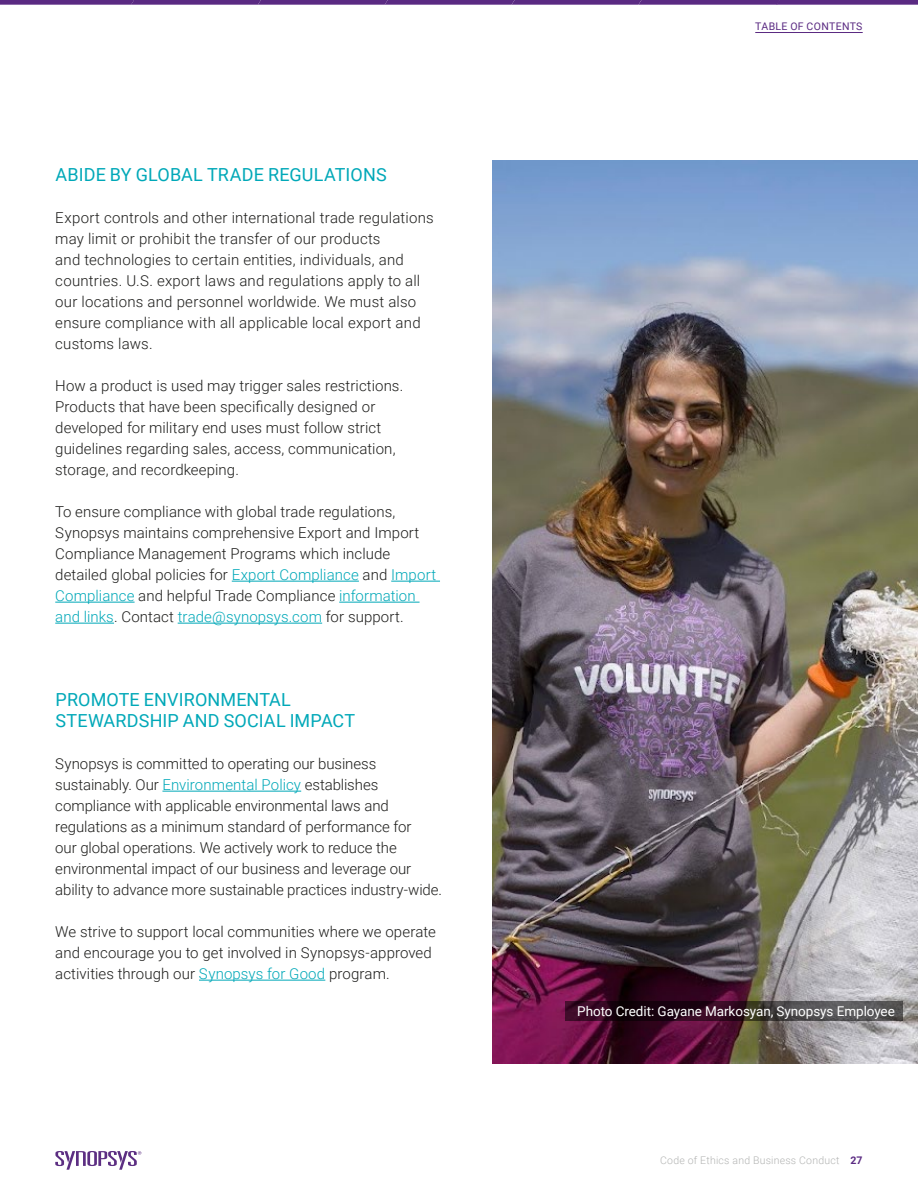
<style>
.page{position:relative;width:918px;height:1188px;background:#fff}
.page>*{position:absolute;margin:0;border:0;box-sizing:border-box;transform-origin:0 0}
.t1{font:18px/21px "Roboto";letter-spacing:.005em;color:#00a8b8}
.t2{font:300 15px/21px "Roboto";letter-spacing:.005em;color:#1d1d1b}
.t3{font:13.5px "Roboto";letter-spacing:-.005em;color:#fff}
.t4{font:300 10.5px "Roboto";letter-spacing:.02em;color:#b3b4b3}
.t5{font:10.5px "Roboto";letter-spacing:.035em;color:#5a2a82}
.s1{color:#00a8b8}
.s2{font-weight:700;color:#5a2a82}
</style>
<div class="page">
<hr style="left:232px;top:581px;width:127px;height:1px;background:#00a8b8">
<hr style="left:391px;top:581px;width:49px;height:1px;background:#00a8b8">
<hr style="left:55px;top:602px;width:80px;height:1px;background:#00a8b8">
<hr style="left:339px;top:602px;width:81px;height:1px;background:#00a8b8">
<hr style="left:55px;top:623px;width:59px;height:1px;background:#00a8b8">
<hr style="left:178px;top:623px;width:144px;height:1px;background:#00a8b8">
<hr style="left:162px;top:791px;width:139px;height:1px;background:#00a8b8">
<hr style="left:199px;top:980px;width:126px;height:1px;background:#00a8b8">
<img style="left:493px;top:160px;width:425px;height:903px">
<svg style="left:565px;top:1002px;width:337px;height:19px;background:#392730"></svg>
<svg style="left:55px;top:1151px;width:86px;height:19px"></svg>
<hr style="left:755px;top:32px;width:108px;height:1px;background:#5a2a82">
<svg style="left:0;top:0;width:918px;height:5px;background:#64378a"></svg>
<p class="t1" style="left:56px;top:163px;width:333px">ABIDE BY GLOBAL TRADE REGULATIONS</p>
<p class="t2" style="left:55px;top:207px;width:380px">Export controls and other international trade regulations may limit or prohibit the transfer of our products<br>and technologies to certain entities, individuals, and countries. U.S. export laws and regulations apply to all our locations and personnel worldwide. We must also ensure compliance with all applicable local export and customs laws.</p>
<p class="t2" style="left:55px;top:375px;width:350px">How a product is used may trigger sales restrictions.<br>Products that have been specifically designed or developed for military end uses must follow strict guidelines regarding sales, access, communication, storage, and recordkeeping.</p>
<p class="t2" style="left:55px;top:501px;width:382px">To ensure compliance with global trade regulations, Synopsys maintains comprehensive Export and Import Compliance Management Programs which include detailed global policies for <span class="s1">Export Compliance</span> and <span class="s1">Import Compliance</span> and helpful Trade Compliance <span class="s1">information and links</span>. Contact <span class="s1">trade@synopsys.com</span> for support.</p>
<p class="t1" style="left:56px;top:688px;width:301px">PROMOTE ENVIRONMENTAL<br>STEWARDSHIP AND SOCIAL IMPACT</p>
<p class="t2" style="left:55px;top:753px;width:388px">Synopsys is committed to operating our business sustainably. Our <span class="s1">Environmental Policy</span> establishes compliance with applicable environmental laws and regulations as a minimum standard of performance for<br>our global operations. We actively work to reduce the environmental impact of our business and leverage our ability to advance more sustainable practices industry-wide.</p>
<p class="t2" style="left:55px;top:921px;width:382px">We strive to support local communities where we operate and encourage you to get involved in Synopsys-approved activities through our <span class="s1">Synopsys for Good</span> program.</p>
<p class="t5" style="left:755px;top:18px;width:109px">TABLE OF CONTENTS</p>
<p class="t3" style="left:577px;top:1002px;width:319px">Photo Credit: Gayane Markosyan, Synopsys Employee</p>
<p class="t4" style="left:660px;top:1153px;width:204px">Code of Ethics and Business Conduct <span class="s2">27</span></p>
</div>
